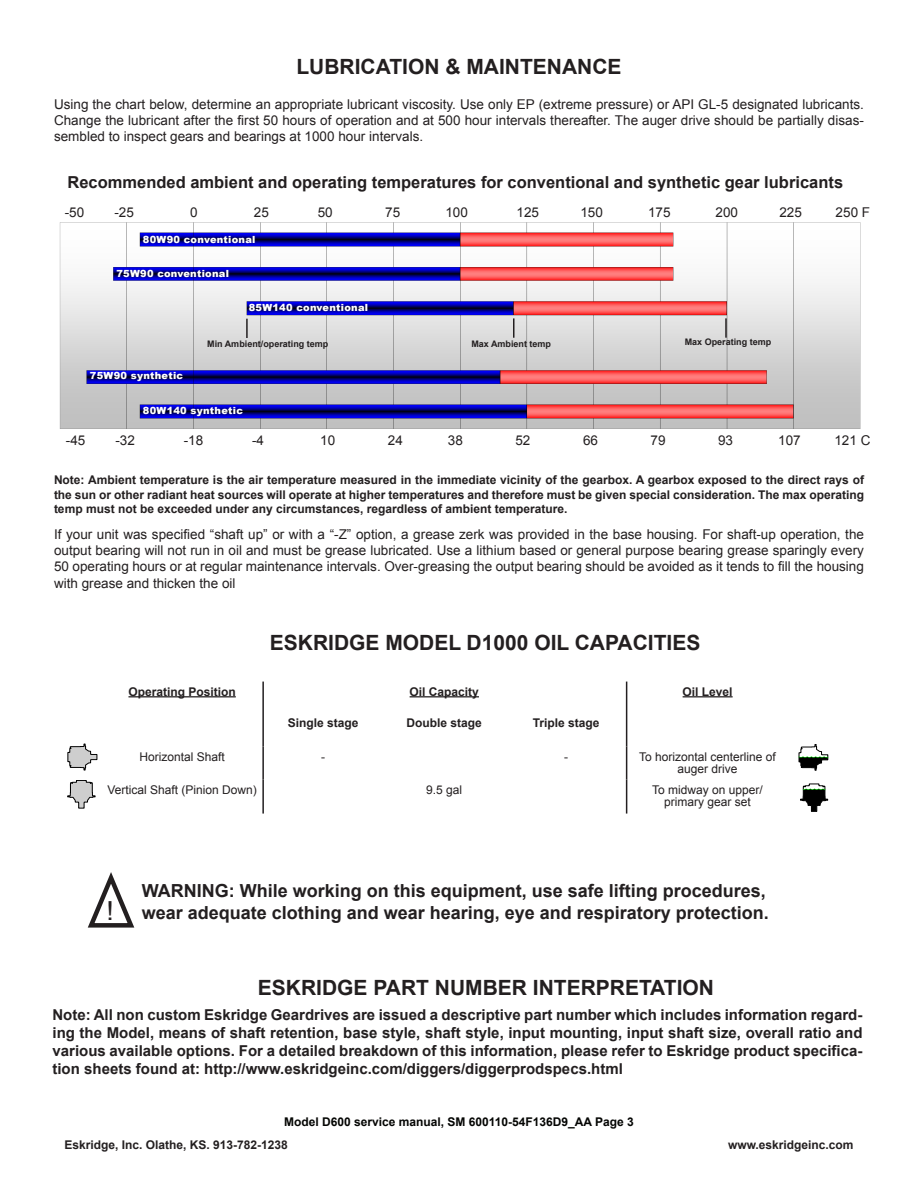
<style>
.page{position:relative;width:918px;height:1188px;background:#fff}
.page>*{position:absolute;margin:0;border:0;box-sizing:border-box;transform-origin:0 0}
.t1{font:26.25px "Arial";color:#231f20}
._7_0_TOC_Subitem{font:700 21px "Arial";color:#231f20}
._1_0_Title_w_TOC_Inc{font:700 21px "Arial";color:#231f20}
.t2{font:700 18px/21.6px "Arial";color:#231f20}
._7_0_TOC_Subitem-2{font:700 16.5px "Arial";color:#231f20}
._3_0_Body_Text{font:700 15px/18px "Arial";color:#231f20;text-align:justify}
._3_0_Body_Text-2{font:13.5px/16.2px "Arial";color:#231f20;text-align:justify}
.Paragraph_Style_1{font:13.5px "Arial";color:#231f20}
._3_0_Body_Text-3{font:700 12px/14.4px "Arial";color:#231f20;text-align:justify}
._5_1_Lubrication_Tab{font:12px/12px "Arial";color:#231f20;text-align:center}
._5_1_Lubrication_Tab-2{font:700 12px "Arial";color:#231f20}
.t3{font:700 12px "Arial";color:#040503}
.t4{font:900 9.9px "Arial";letter-spacing:.025em;color:#fff}
._7_0_TOC_Subitem-3{font:700 9px "Arial";color:#231f20}
</style>
<div class="page">
<svg style="left:87px;top:872px;width:48px;height:56px"></svg>
<hr style="left:262px;top:682px;width:2px;height:64px;background:#231f20">
<hr style="left:262px;top:746px;width:2px;height:33px;background:#231f20">
<hr style="left:262px;top:779px;width:2px;height:35px;background:#231f20">
<hr style="left:626px;top:682px;width:1px;height:64px;background:#231f20">
<hr style="left:626px;top:746px;width:1px;height:33px;background:#231f20">
<hr style="left:626px;top:779px;width:1px;height:35px;background:#231f20">
<hr style="left:128px;top:696px;width:108px;height:1px;background:#231f20">
<hr style="left:410px;top:696px;width:69px;height:1px;background:#231f20">
<hr style="left:683px;top:696px;width:50px;height:1px;background:#231f20">
<svg style="left:68px;top:780px;width:27px;height:28px"></svg>
<svg style="left:68px;top:744px;width:29px;height:26px"></svg>
<svg style="left:799px;top:744px;width:29px;height:27px"></svg>
<img style="left:59px;top:222px;width:802px;height:207px">
<svg style="left:246px;top:319px;width:2px;height:19px"></svg>
<hr style="left:725px;top:318px;width:2px;height:20px;background:#231f20">
<svg style="left:513px;top:318px;width:1px;height:20px"></svg>
<svg style="left:800px;top:783px;width:28px;height:29px"></svg>
<p class="_1_0_Title_w_TOC_Inc" style="left:296px;top:52px;width:327px">LUBRICATION &amp; MAINTENANCE</p>
<p class="_3_0_Body_Text-2" style="left:54px;top:96px;width:811px">Using the chart below, determine an appropriate lubricant viscosity. Use only EP (extreme pressure) or API GL-5 designated lubricants.<br>Change the lubricant after the first 50 hours of operation and at 500 hour intervals thereafter. The auger drive should be partially disas&shy;sembled to inspect gears and bearings at 1000 hour intervals.</p>
<p class="_7_0_TOC_Subitem-2" style="left:68px;top:171px;width:777px">Recommended ambient and operating temperatures for conventional and synthetic gear lubricants</p>
<p class="Paragraph_Style_1" style="left:65px;top:203px;width:21px">-50</p>
<p class="Paragraph_Style_1" style="left:114px;top:203px;width:21px">-25</p>
<p class="Paragraph_Style_1" style="left:190px;top:203px;width:9px">0</p>
<p class="Paragraph_Style_1" style="left:254px;top:203px;width:17px">25</p>
<p class="Paragraph_Style_1" style="left:318px;top:203px;width:17px">50</p>
<p class="Paragraph_Style_1" style="left:385px;top:203px;width:17px">75</p>
<p class="Paragraph_Style_1" style="left:445px;top:203px;width:24px">100</p>
<p class="Paragraph_Style_1" style="left:517px;top:203px;width:24px">125</p>
<p class="Paragraph_Style_1" style="left:580px;top:203px;width:24px">150</p>
<p class="Paragraph_Style_1" style="left:648px;top:203px;width:24px">175</p>
<p class="Paragraph_Style_1" style="left:716px;top:203px;width:24px">200</p>
<p class="Paragraph_Style_1" style="left:779px;top:203px;width:24px">225</p>
<p class="Paragraph_Style_1" style="left:836px;top:203px;width:36px">250 F</p>
<p class="t4" style="left:143px;top:232px;width:114px">80W90 conventional</p>
<p class="t4" style="left:116px;top:266px;width:114px">75W90 conventional</p>
<p class="t4" style="left:249px;top:301px;width:121px">85W140 conventional</p>
<p class="_7_0_TOC_Subitem-3" style="left:207px;top:337px;width:123px">Min Ambient/operating temp</p>
<p class="_7_0_TOC_Subitem-3" style="left:471px;top:338px;width:81px">Max Ambient temp</p>
<p class="_7_0_TOC_Subitem-3" style="left:685px;top:336px;width:88px">Max Operating temp</p>
<p class="t4" style="left:90px;top:369px;width:95px">75W90 synthetic</p>
<p class="t4" style="left:143px;top:403px;width:101px">80W140 synthetic</p>
<p class="Paragraph_Style_1" style="left:66px;top:431px;width:21px">-45</p>
<p class="Paragraph_Style_1" style="left:115px;top:431px;width:21px">-32</p>
<p class="Paragraph_Style_1" style="left:184px;top:431px;width:21px">-18</p>
<p class="Paragraph_Style_1" style="left:252px;top:431px;width:14px">-4</p>
<p class="Paragraph_Style_1" style="left:320px;top:431px;width:17px">10</p>
<p class="Paragraph_Style_1" style="left:388px;top:431px;width:17px">24</p>
<p class="Paragraph_Style_1" style="left:448px;top:431px;width:17px">38</p>
<p class="Paragraph_Style_1" style="left:515px;top:431px;width:17px">52</p>
<p class="Paragraph_Style_1" style="left:583px;top:431px;width:17px">66</p>
<p class="Paragraph_Style_1" style="left:651px;top:431px;width:17px">79</p>
<p class="Paragraph_Style_1" style="left:718px;top:431px;width:17px">93</p>
<p class="Paragraph_Style_1" style="left:778px;top:431px;width:24px">107</p>
<p class="Paragraph_Style_1" style="left:834px;top:431px;width:38px">121 C</p>
<p class="_3_0_Body_Text-3" style="left:54px;top:473px;width:812px">Note: Ambient temperature is the air temperature measured in the immediate vicinity of the gearbox. A gearbox exposed to the direct rays of the sun or other radiant heat sources will operate at higher temperatures and therefore must be given special consideration. The max operating temp must not be exceeded under any circumstances, regardless of ambient temperature.</p>
<p class="_3_0_Body_Text-2" style="left:54px;top:526px;width:812px">If your unit was specified “shaft up” or with a “-Z” option, a grease zerk was provided in the base housing. For shaft-up operation, the output bearing will not run in oil and must be grease lubricated. Use a lithium based or general purpose bearing grease sparingly every 50 operating hours or at regular maintenance intervals. Over-greasing the output bearing should be avoided as it tends to fill the housing with grease and thicken the oil</p>
<p class="_5_1_Lubrication_Tab-2" style="left:128px;top:683px;width:109px">Operating Position</p>
<p class="_7_0_TOC_Subitem" style="left:270px;top:628px;width:432px">ESKRIDGE MODEL D1000 OIL CAPACITIES</p>
<p class="_5_1_Lubrication_Tab-2" style="left:288px;top:715px;width:72px">Single stage</p>
<p class="_5_1_Lubrication_Tab-2" style="left:410px;top:683px;width:71px">Oil Capacity</p>
<p class="_5_1_Lubrication_Tab-2" style="left:407px;top:715px;width:77px">Double stage</p>
<p class="_5_1_Lubrication_Tab-2" style="left:533px;top:715px;width:68px">Triple stage</p>
<p class="_5_1_Lubrication_Tab-2" style="left:683px;top:683px;width:52px">Oil Level</p>
<p class="_5_1_Lubrication_Tab" style="left:139px;top:751px;width:87px">Horizontal Shaft</p>
<p class="_5_1_Lubrication_Tab" style="left:321px;top:751px;width:5px">-</p>
<p class="_5_1_Lubrication_Tab" style="left:564px;top:751px;width:5px">-</p>
<p class="_5_1_Lubrication_Tab" style="left:639px;top:751px;width:138px">To horizontal centerline of auger drive</p>
<p class="_5_1_Lubrication_Tab" style="left:107px;top:784px;width:151px">Vertical Shaft (Pinion Down)</p>
<p class="_5_1_Lubrication_Tab" style="left:426px;top:784px;width:38px">9.5 gal</p>
<p class="_5_1_Lubrication_Tab" style="left:652px;top:784px;width:112px">To midway on upper/ primary gear set</p>
<p class="t1" style="left:107px;top:894px;width:9px">!</p>
<p class="t2" style="left:142px;top:881px;width:629px">WARNING: While working on this equipment, use safe lifting procedures, wear adequate clothing and wear hearing, eye and respiratory protection.</p>
<p class="_7_0_TOC_Subitem" style="left:258px;top:974px;width:458px">ESKRIDGE PART NUMBER INTERPRETATION</p>
<p class="_3_0_Body_Text" style="left:52px;top:1006px;width:812px">Note: All non custom Eskridge Geardrives are issued a descriptive part number which includes information regard&shy;ing the Model, means of shaft retention, base style, shaft style, input mounting, input shaft size, overall ratio and various available options. For a detailed breakdown of this information, please refer to Eskridge product specifica&shy;tion sheets found at: http://www.eskridgeinc.com/diggers/diggerprodspecs.html</p>
<p class="t3" style="left:284px;top:1114px;width:351px">Model D600 service manual, SM 600110-54F136D9_AA Page 3</p>
<p class="_3_0_Body_Text-3" style="left:64px;top:1138px;width:225px">Eskridge, Inc. Olathe, KS. 913-782-1238</p>
<p class="_3_0_Body_Text-3" style="left:728px;top:1138px;width:127px">www.eskridgeinc.com</p>
</div>
